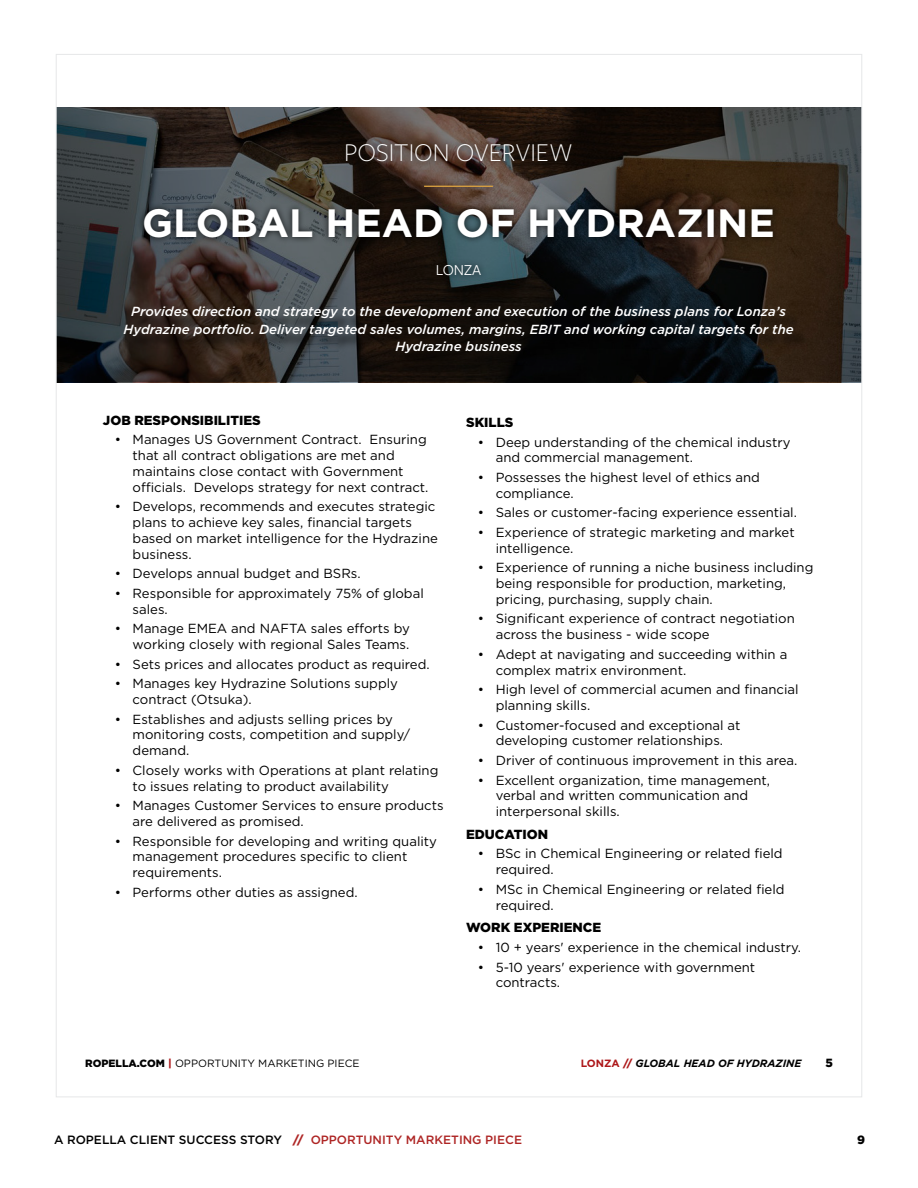
<style>
.page{position:relative;width:918px;height:1188px;background:#fff}
.page>*{position:absolute;margin:0;border:0;box-sizing:border-box;transform-origin:0 0}
.t1{font:700 39.45px "Gotham";color:#fff}
.t2{font:300 26.7px "Freight Sans Pro";color:#fff}
.t3{font:15.75px "Freight Sans Pro";color:#fff}
.t4{font:13.2px/15.8px "Gotham";color:#000}
.t5{font:italic 500 13.2px/17.1px "Gotham";color:#fff;text-align:center}
.t6{font:900 13.2px "Gotham";color:#000}
.t7{font:500 12px "Gotham";color:#000}
.t8{font:900 12px "Gotham";color:#000}
.t9{font:900 11.85px "Gotham";color:#000}
.t10{font:10.5px "Gotham";color:#000}
.t11{font:italic 700 10.5px "Gotham";color:#000}
.s1{font-weight:900}
.s2{font-weight:900;color:#ad1719}
.s3{font-style:normal;color:#ad1719}
.s4{font-weight:900;font-style:normal;color:#ad1719}
.s5{font-weight:900;color:#ae2524}
.s6{color:#ae2524}
</style>
<div class="page">
<svg style="left:58px;top:107px;width:802px;height:275px;background:#2c2a28"></svg>
<div style="left:137px;top:137px;width:643px;height:145px;background:#000;opacity:.75"></div>
<hr style="left:424px;top:186px;width:69px;height:1px;background:#dba241">
<div style="left:127px;top:309px;width:682px;height:59px;background:#000;opacity:.75"></div>
<h2 class="t2" style="left:344px;top:134px;width:230px">POSITION OVERVIEW</h2>
<h1 class="t1" style="left:142px;top:197px;width:634px">GLOBAL HEAD OF HYDRAZINE</h1>
<p class="t3" style="left:436px;top:259px;width:47px">LONZA</p>
<p class="t5" style="left:124px;top:303px;width:672px">Provides direction and strategy to the development and execution of the business plans for Lonza’s<br>Hydrazine portfolio. Deliver targeted sales volumes, margins, EBIT and working capital targets for the<br>Hydrazine business</p>
<p class="t6" style="left:103px;top:411px;width:159px">JOB RESPONSIBILITIES</p>
<p class="t4" style="left:133px;top:432px;width:297px;text-indent:-18px">• Manages US Government Contract. Ensuring that all contract obligations are met and maintains close contact with Government officials. Develops strategy for next contract.</p>
<p class="t4" style="left:133px;top:499px;width:307px;text-indent:-18px">• Develops, recommends and executes strategic plans to achieve key sales, financial targets based on market intelligence for the Hydrazine business.</p>
<p class="t4" style="left:115px;top:566px;width:247px">• Develops annual budget and BSRs.</p>
<p class="t4" style="left:133px;top:585px;width:293px;text-indent:-18px">• Responsible for approximately 75% of global sales.</p>
<p class="t4" style="left:115px;top:621px;width:297px;text-align:right">• Manage EMEA and NAFTA sales efforts by working closely with regional Sales Teams.</p>
<p class="t4" style="left:115px;top:656px;width:316px">• Sets prices and allocates product as required.</p>
<p class="t4" style="left:133px;top:675px;width:267px;text-indent:-18px">• Manages key Hydrazine Solutions supply contract (Otsuka).</p>
<p class="t4" style="left:133px;top:711px;width:279px;text-indent:-18px">• Establishes and adjusts selling prices by monitoring costs, competition and supply/ demand.</p>
<p class="t4" style="left:133px;top:762px;width:307px;text-indent:-18px">• Closely works with Operations at plant relating to issues relating to product availability</p>
<p class="t4" style="left:133px;top:797px;width:313px;text-indent:-18px">• Manages Customer Services to ensure products are delivered as promised.</p>
<p class="t4" style="left:133px;top:833px;width:306px;text-indent:-18px">• Responsible for developing and writing quality management procedures specific to client requirements.</p>
<p class="t4" style="left:115px;top:884px;width:244px">• Performs other duties as assigned.</p>
<p class="t6" style="left:466px;top:413px;width:49px">SKILLS</p>
<p class="t4" style="left:496px;top:434px;width:296px;text-indent:-18px">• Deep understanding of the chemical industry and commercial management.</p>
<p class="t4" style="left:496px;top:469px;width:266px;text-indent:-18px">• Possesses the highest level of ethics and compliance.</p>
<p class="t4" style="left:478px;top:504px;width:321px">• Sales or customer-facing experience essential.</p>
<p class="t4" style="left:496px;top:524px;width:300px;text-indent:-18px">• Experience of strategic marketing and market intelligence.</p>
<p class="t4" style="left:496px;top:559px;width:319px;text-indent:-18px">• Experience of running a niche business including being responsible for production, marketing, pricing, purchasing, supply chain.</p>
<p class="t4" style="left:496px;top:611px;width:301px;text-indent:-18px">• Significant experience of contract negotiation across the business - wide scope</p>
<p class="t4" style="left:496px;top:646px;width:293px;text-indent:-18px">• Adept at navigating and succeeding within a complex matrix environment.</p>
<p class="t4" style="left:496px;top:681px;width:304px;text-indent:-18px">• High level of commercial acumen and financial planning skills.</p>
<p class="t4" style="left:478px;top:717px;width:264px;text-align:center">• Customer-focused and exceptional at developing customer relationships.</p>
<p class="t4" style="left:478px;top:752px;width:321px">• Driver of continuous improvement in this area.</p>
<p class="t4" style="left:496px;top:772px;width:276px;text-indent:-18px">• Excellent organization, time management, verbal and written communication and interpersonal skills.</p>
<p class="t6" style="left:466px;top:825px;width:83px">EDUCATION</p>
<p class="t4" style="left:496px;top:846px;width:288px;text-indent:-18px">• BSc in Chemical Engineering or related field required.</p>
<p class="t4" style="left:496px;top:881px;width:290px;text-indent:-18px">• MSc in Chemical Engineering or related field required.</p>
<p class="t6" style="left:466px;top:919px;width:137px">WORK EXPERIENCE</p>
<p class="t4" style="left:478px;top:939px;width:325px">• 10 + years' experience in the chemical industry.</p>
<p class="t4" style="left:496px;top:959px;width:261px;text-indent:-18px">• 5-10 years' experience with government contracts.</p>
<p class="t10" style="left:85px;top:1056px;width:276px"><span class="s1">ROPELLA.COM</span> <span class="s2">|</span> OPPORTUNITY MARKETING PIECE</p>
<p class="t11" style="left:581px;top:1056px;width:222px"><span class="s3">LONZA</span> <span class="s4">//</span> GLOBAL HEAD OF HYDRAZINE</p>
<p class="t9" style="left:825px;top:1055px;width:9px">5</p>
<p class="t7" style="left:54px;top:1132px;width:470px">A ROPELLA CLIENT SUCCESS STORY <span class="s5">//</span> <span class="s6">OPPORTUNITY MARKETING PIECE</span></p>
<p class="t8" style="left:857px;top:1131px;width:9px">9</p>
</div>
